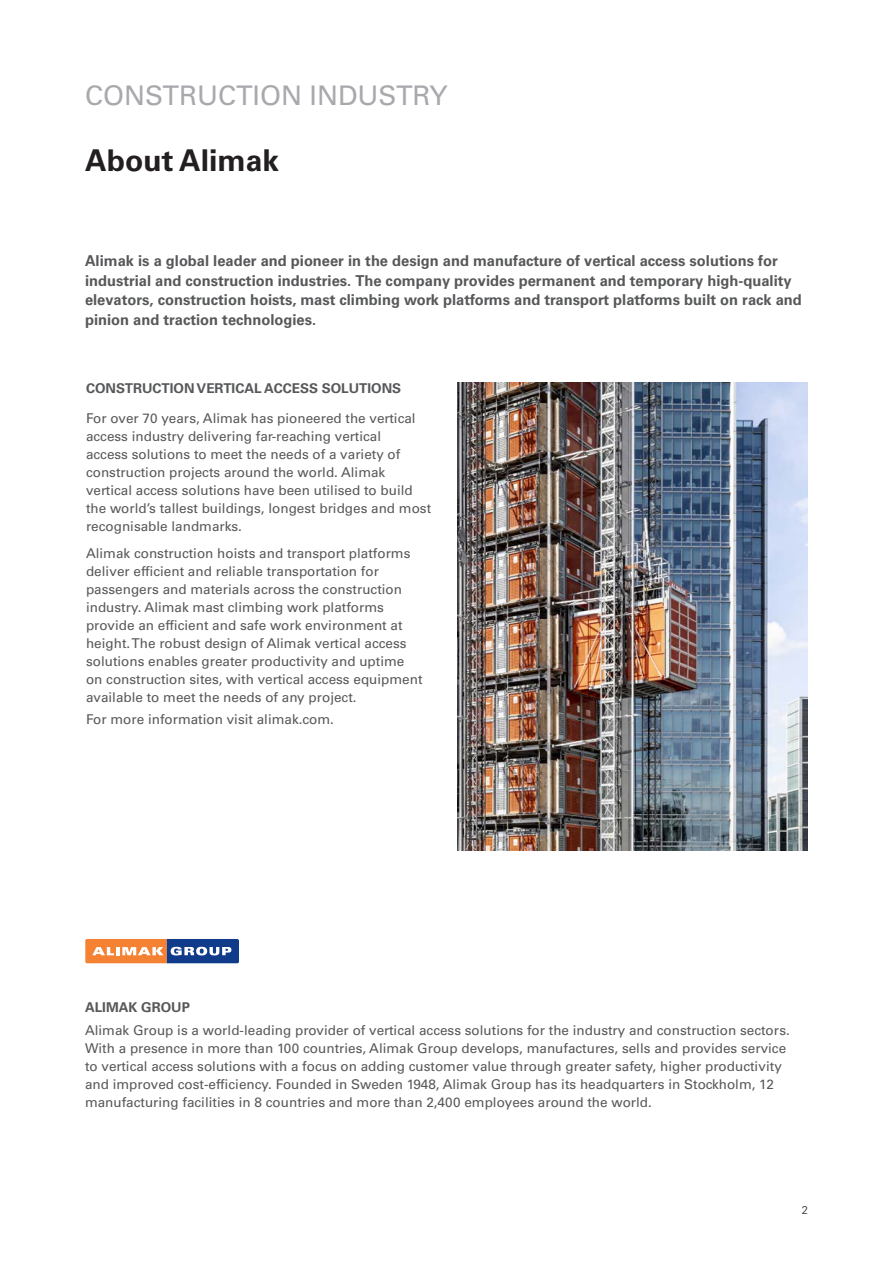
<style>
.page{position:relative;width:893px;height:1263px;background:#fff}
.page>*{position:absolute;margin:0;border:0;box-sizing:border-box;transform-origin:0 0}
.t1{font:700 30px "Univers LT Std";color:#231f20}
.Project_Name{font:27px "Univers LT Std";color:#a8a9ad}
.Introduction_text{font:700 15px/19.5px "Univers LT Std";color:#57585a}
.Regular_text{font:13.5px/18px "Univers LT Std";color:#57585a}
.Headline{font:700 13.5px "Univers LT Std";color:#57585a}
.t2{font:300 11.25px "Univers LT Std";color:#231f20}
</style>
<div class="page">
<img style="left:457px;top:383px;width:351px;height:467px">
<svg style="left:85px;top:939px;width:154px;height:24px;background:#9d7c78"></svg>
<p class="Project_Name" style="left:85px;top:79px;width:364px">CONSTRUCTION INDUSTRY</p>
<p class="t1" style="left:85px;top:142px;width:196px">About Alimak</p>
<p class="Introduction_text" style="left:85px;top:251px;width:718px">Alimak is a global leader and pioneer in the design and manufacture of vertical access solutions for industrial and construction industries. The company provides permanent and temporary high-quality elevators, construction hoists, mast climbing work platforms and transport platforms built on rack and pinion and traction technologies.</p>
<p class="Headline" style="left:86px;top:380px;width:317px">CONSTRUCTION VERTICAL ACCESS SOLUTIONS</p>
<p class="Regular_text" style="left:86px;top:410px;width:347px">For over 70 years, Alimak has pioneered the vertical access industry delivering far-reaching vertical<br>access solutions to meet the needs of a variety of construction projects around the world. Alimak vertical access solutions have been utilised to build the world’s tallest buildings, longest bridges and most recognisable landmarks.</p>
<p class="Regular_text" style="left:86px;top:544px;width:338px">Alimak construction hoists and transport platforms deliver efficient and reliable transportation for passengers and materials across the construction industry. Alimak mast climbing work platforms provide an efficient and safe work environment at height. The robust design of Alimak vertical access solutions enables greater productivity and uptime on construction sites, with vertical access equipment available to meet the needs of any project.</p>
<p class="Regular_text" style="left:86px;top:710px;width:250px">For more information visit alimak.com.</p>
<p class="Headline" style="left:85px;top:1000px;width:106px">ALIMAK GROUP</p>
<p class="Regular_text" style="left:85px;top:1021px;width:706px">Alimak Group is a world-leading provider of vertical access solutions for the industry and construction sectors.<br>With a presence in more than 100 countries, Alimak Group develops, manufactures, sells and provides service to vertical access solutions with a focus on adding customer value through greater safety, higher productivity and improved cost-efficiency. Founded in Sweden 1948, Alimak Group has its headquarters in Stockholm, 12 manufacturing facilities in 8 countries and more than 2,400 employees around the world.</p>
<p class="t2" style="left:802px;top:1203px;width:8px">2</p>
</div>
